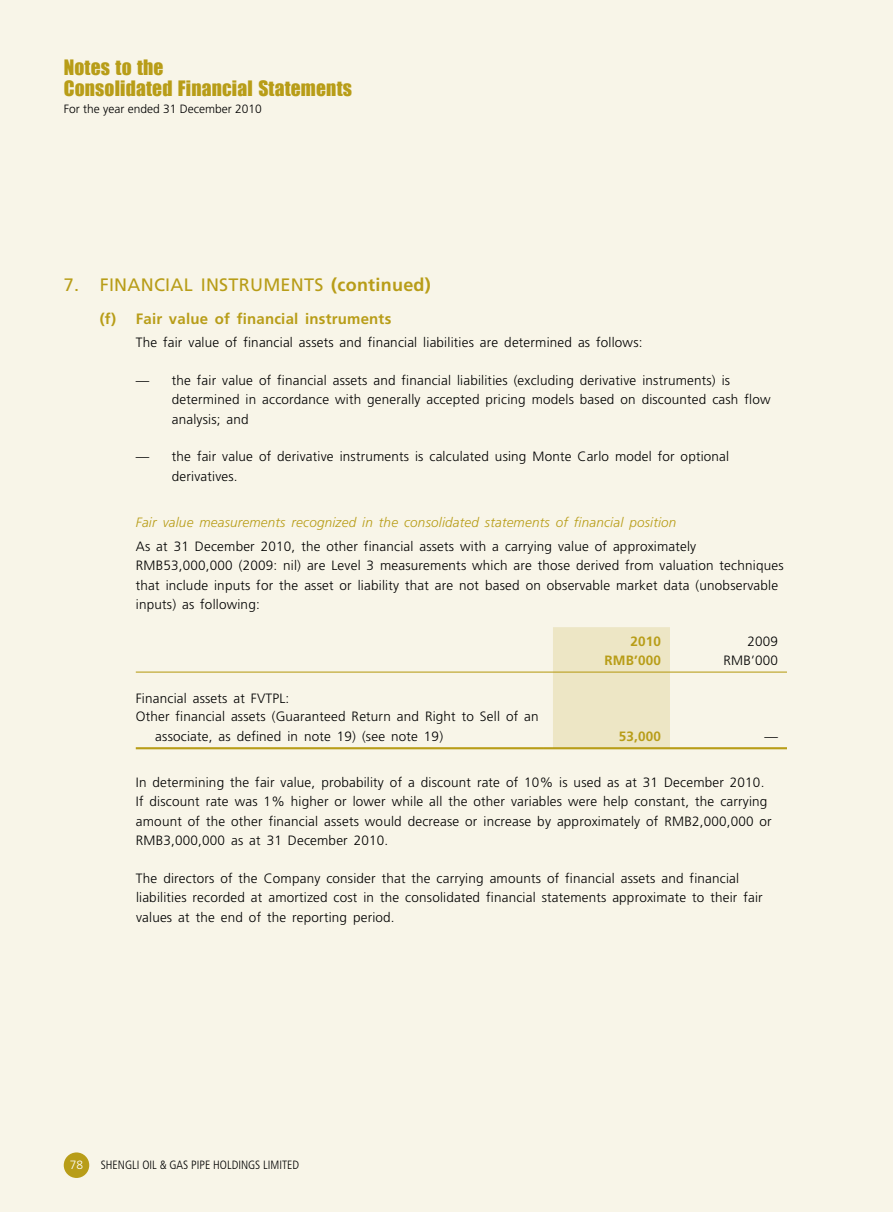
<style>
.page{position:relative;width:893px;height:1212px;background:#f8f5e8}
.page>*{position:absolute;margin:0;border:0;box-sizing:border-box;transform-origin:0 0}
.t1{font:19.5px/21px "Impact";letter-spacing:.01em;color:#b89d18}
.t2{font:18px "Frutiger LT Std";letter-spacing:.015em;color:#b89d18}
.t3{font:700 15px "Frutiger LT Std";letter-spacing:.015em;color:#b89d18}
.t4{font:300 13.5px/19.5px "Frutiger LT Std";letter-spacing:.015em;color:#000}
.t5{font:italic 300 13.5px "Frutiger LT Std";letter-spacing:.015em;color:#b89d18}
.t6{font:700 13.5px "Frutiger LT Std";letter-spacing:.015em;color:#b89d18}
.t7{font:300 condensed 12px "Frutiger LT Std";color:#000}
.t8{font:300 12px "Frutiger LT Std";color:#000}
.t9{font:300 12px "Frutiger LT Std";color:#fff}
.s1{font-weight:700}
</style>
<div class="page">
<div style="left:64px;top:1152px;width:25px;height:26px;background:#b89d18;border-radius:50%"></div>
<hr style="left:136px;top:671px;width:408px;height:2px;background:#b89d18">
<hr style="left:670px;top:671px;width:108px;height:2px;background:#b89d18">
<svg style="left:778px;top:671px;width:9px;height:2px"></svg>
<hr style="left:136px;top:747px;width:408px;height:2px;background:#b89d18">
<svg style="left:544px;top:627px;width:126px;height:122px;background:#ece5c3"></svg>
<hr style="left:670px;top:747px;width:108px;height:2px;background:#b89d18">
<svg style="left:778px;top:747px;width:9px;height:2px"></svg>
<h1 class="t1" style="left:64px;top:56px;width:290px">Notes to the<br>Consolidated Financial Statements</h1>
<p class="t8" style="left:64px;top:102px;width:200px">For the year ended 31 December 2010</p>
<h2 class="t2" style="left:64px;top:274px;width:369px">7. FINANCIAL INSTRUMENTS <span class="s1">(continued)</span></h2>
<p class="t3" style="left:100px;top:310px;width:293px">(f) Fair value of financial instruments</p>
<p class="t4" style="left:136px;top:333px;width:508px">The fair value of financial assets and financial liabilities are determined as follows:</p>
<p class="t4" style="left:172px;top:371px;width:600px;text-indent:-36px">— the fair value of financial assets and financial liabilities (excluding derivative instruments) is determined in accordance with generally accepted pricing models based on discounted cash flow analysis; and</p>
<p class="t4" style="left:172px;top:447px;width:559px;text-indent:-36px">— the fair value of derivative instruments is calculated using Monte Carlo model for optional derivatives.</p>
<p class="t5" style="left:136px;top:514px;width:542px">Fair value measurements recognized in the consolidated statements of financial position</p>
<p class="t4" style="left:136px;top:536px;width:649px">As at 31 December 2010, the other financial assets with a carrying value of approximately RMB53,000,000 (2009: nil) are Level 3 measurements which are those derived from valuation techniques that include inputs for the asset or liability that are not based on observable market data (unobservable inputs) as following:</p>
<p class="t6" style="left:630px;top:633px;width:32px">2010</p>
<p class="t4" style="left:747px;top:632px;width:32px">2009</p>
<p class="t6" style="left:604px;top:652px;width:58px">RMB’000</p>
<p class="t4" style="left:724px;top:650px;width:56px">RMB’000</p>
<p class="t4" style="left:136px;top:688px;width:155px">Financial assets at FVTPL:</p>
<p class="t4" style="left:136px;top:707px;width:404px">Other financial assets (Guaranteed Return and Right to Sell of an</p>
<p class="t4" style="left:155px;top:726px;width:289px">associate, as defined in note 19) (see note 19)</p>
<p class="t6" style="left:619px;top:728px;width:44px">53,000</p>
<p class="t4" style="left:764px;top:726px;width:15px">—</p>
<p class="t4" style="left:136px;top:772px;width:637px">In determining the fair value, probability of a discount rate of 10% is used as at 31 December 2010.<br>If discount rate was 1% higher or lower while all the other variables were help constant, the carrying amount of the other financial assets would decrease or increase by approximately of RMB2,000,000 or RMB3,000,000 as at 31 December 2010.</p>
<p class="t4" style="left:136px;top:868px;width:628px">The directors of the Company consider that the carrying amounts of financial assets and financial liabilities recorded at amortized cost in the consolidated financial statements approximate to their fair values at the end of the reporting period.</p>
<p class="t9" style="left:70px;top:1158px;width:15px">78</p>
<p class="t7" style="left:101px;top:1158px;width:200px">SHENGLI OIL &amp; GAS PIPE HOLDINGS LIMITED</p>
</div>
